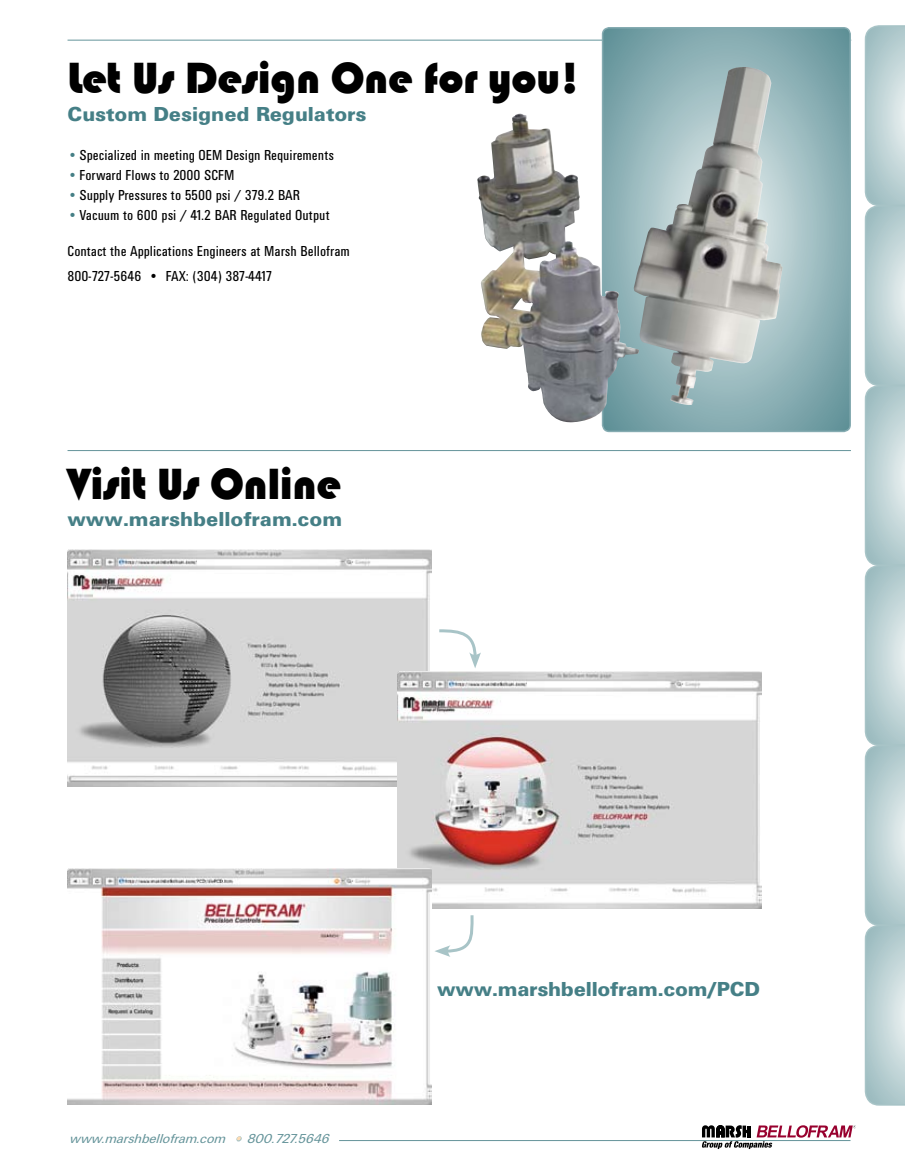
<style>
.page{position:relative;width:905px;height:1175px;background:#fff}
.page>*{position:absolute;margin:0;border:0;box-sizing:border-box;transform-origin:0 0}
.t1{font:45px "Bauhaus 93";letter-spacing:-.01em;color:#000}
.t2{font:21px "Univers Black DTC";color:#457f86}
.t3{font:15px/25.2px "Univers Roman Cond DTC";color:#000}
.t4{font:13.5px "Univers Oblique DTC";color:#65949a}
.s1{color:#457f86}
.s2{color:#ffdcb3}
</style>
<div class="page">
<hr style="left:68px;top:40px;width:783px;height:1px;background:#65949a">
<svg style="left:236px;top:1136px;width:6px;height:5px"></svg>
<svg style="left:702px;top:1125px;width:154px;height:24px"></svg>
<hr style="left:339px;top:1140px;width:511px;height:1px;background:#65949a">
<svg style="left:864px;top:25px;width:40px;height:1080px;background:#c6d8db"></svg>
<svg style="left:602px;top:28px;width:248px;height:403px;background:#8aaeb3"></svg>
<div style="left:602px;top:27px;width:248px;height:405px;border:2px solid #85abb1;border-radius:7px"></div>
<img style="left:477px;top:113px;width:162px;height:310px">
<img style="left:633px;top:66px;width:149px;height:339px">
<img style="left:68px;top:549px;width:363px;height:237px">
<img style="left:397px;top:671px;width:364px;height:237px">
<img style="left:68px;top:868px;width:363px;height:237px">
<svg style="left:439px;top:629px;width:42px;height:39px"></svg>
<svg style="left:435px;top:915px;width:39px;height:42px"></svg>
<hr style="left:68px;top:450px;width:782px;height:1px;background:#65949a">
<h1 class="t1" style="left:68px;top:53px;width:513px">Let Us Design One for you!</h1>
<h2 class="t2" style="left:68px;top:102px;width:300px">Custom Designed Regulators</h2>
<p class="t3" style="left:68px;top:143px;width:268px"><span class="s1">•</span>Specialized in meeting OEM Design Requirements</p>
<p class="t3" style="left:68px;top:162px;width:168px"><span class="s1">•</span>Forward Flows to 2000 SCFM</p>
<p class="t3" style="left:68px;top:182px;width:234px"><span class="s1">•</span>Supply Pressures to 5500 psi / 379.2 BAR</p>
<p class="t3" style="left:68px;top:202px;width:264px"><span class="s1">•</span>Vacuum to 600 psi / 41.2 BAR Regulated Output</p>
<p class="t3" style="left:68px;top:238px;width:284px">Contact the Applications Engineers at Marsh Bellofram<br>800-727-5646 • FAX: (304) 387-4417</p>
<h1 class="t1" style="left:68px;top:459px;width:275px">Visit Us Online</h1>
<h2 class="t2" style="left:68px;top:507px;width:276px">www.marshbellofram.com</h2>
<p class="t4" style="left:69px;top:1131px;width:261px">www.marshbellofram.com <span class="s2">•</span> 800.727.5646</p>
<h2 class="t2" style="left:437px;top:977px;width:324px">www.marshbellofram.com/PCD</h2>
</div>
